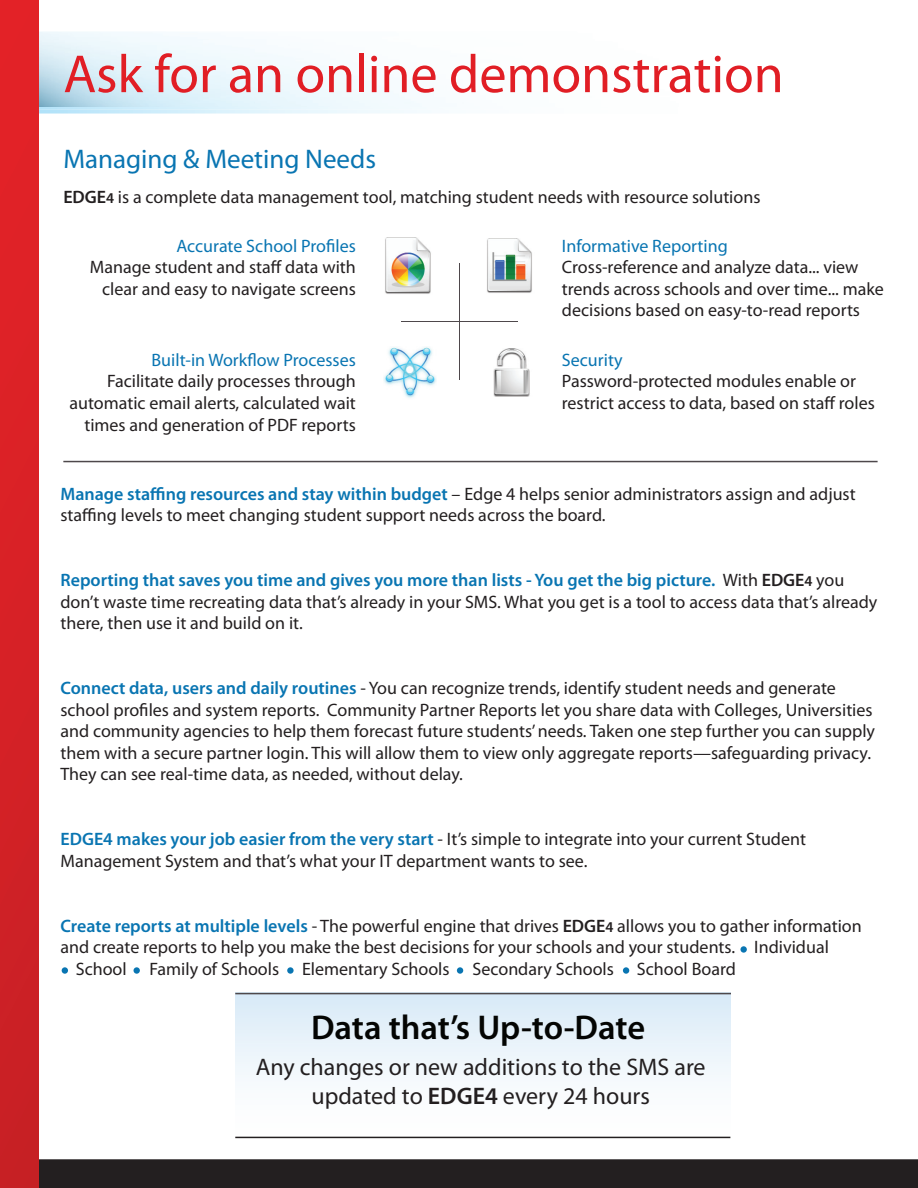
<style>
.page{position:relative;width:918px;height:1188px;background:#fff}
.page>*{position:absolute;margin:0;border:0;box-sizing:border-box;transform-origin:0 0}
.t1{font:54px "Myriad Pro";color:#e11e25}
.t2{font:600 34.5px "Myriad Pro";color:#040503}
.t3{font:27px "Myriad Pro";color:#0975b2}
.t4{font:24px/28.8px "Myriad Pro";color:#231f20;text-align:center}
.t5{font:18px/21.6px "Myriad Pro";color:#231f20}
.t6{font:18px "Myriad Pro";color:#0975b2}
.s1{font-weight:600}
.s2{font-weight:600;font-size:15px}
.s3{font-weight:600;color:#0975b2}
</style>
<div class="page">
<div style="left:39px;top:1159px;width:879px;height:29px;background:#231f20"></div>
<div style="left:0;top:0;width:39px;height:1188px;background:linear-gradient(to bottom,#e62227,#c72025)"></div>
<img style="left:385px;top:238px;width:46px;height:56px">
<img style="left:383px;top:347px;width:53px;height:51px">
<img style="left:487px;top:238px;width:45px;height:55px">
<img style="left:493px;top:349px;width:37px;height:48px">
<hr style="left:460px;top:263px;width:1px;height:116px;background:#4e484b">
<hr style="left:402px;top:321px;width:116px;height:1px;background:#4e484b">
<hr style="left:63px;top:461px;width:815px;height:1px;background:#4e484b">
<svg style="left:740px;top:946px;width:7px;height:7px"></svg>
<div style="left:623px;top:967px;width:6px;height:7px;background:#0975b2;border-radius:50%"></div>
<div style="left:457px;top:967px;width:6px;height:7px;background:#0975b2;border-radius:50%"></div>
<svg style="left:287px;top:967px;width:7px;height:7px"></svg>
<div style="left:134px;top:967px;width:6px;height:7px;background:#0975b2;border-radius:50%"></div>
<div style="left:62px;top:967px;width:6px;height:7px;background:#0975b2;border-radius:50%"></div>
<hr style="left:235px;top:993px;width:496px;height:1px;background:#4e484b">
<hr style="left:235px;top:1137px;width:495px;height:1px;background:#231f20">
<h1 class="t1" style="left:63px;top:41px;width:722px">Ask for an online demonstration</h1>
<h3 class="t3" style="left:63px;top:143px;width:314px">Managing &amp; Meeting Needs</h3>
<p class="t5" style="left:63px;top:186px;width:699px"><span class="s1">EDGE</span><span class="s2">4</span> is a complete data management tool, matching student needs with resource solutions</p>
<p class="t6" style="left:176px;top:234px;width:181px">Accurate School Profiles</p>
<p class="t5" style="left:90px;top:256px;width:268px;text-align:right">Manage student and staff data with clear and easy to navigate screens</p>
<p class="t6" style="left:562px;top:234px;width:167px">Informative Reporting</p>
<p class="t5" style="left:562px;top:256px;width:324px">Cross-reference and analyze data... view trends across schools and over time... make decisions based on easy-to-read reports</p>
<p class="t6" style="left:562px;top:349px;width:62px">Security</p>
<p class="t5" style="left:562px;top:370px;width:314px">Password-protected modules enable or restrict access to data, based on staff roles</p>
<p class="t6" style="left:152px;top:349px;width:206px">Built-in Workflow Processes</p>
<p class="t5" style="left:70px;top:370px;width:288px;text-align:right">Facilitate daily processes through automatic email alerts, calculated wait times and generation of PDF reports</p>
<p class="t5" style="left:60px;top:482px;width:797px"><span class="s3">Manage staffing resources and stay within budget</span> – Edge 4 helps senior administrators assign and adjust staffing levels to meet changing student support needs across the board.</p>
<p class="t5" style="left:60px;top:569px;width:818px"><span class="s3">Reporting that saves you time and gives you more than lists - You get the big picture.</span> With <span class="s1">EDGE</span><span class="s2">4</span> you don’t waste time recreating data that’s already in your SMS. What you get is a tool to access data that’s already there, then use it and build on it.</p>
<p class="t5" style="left:60px;top:677px;width:816px"><span class="s3">Connect data, users and daily routines</span> - You can recognize trends, identify student needs and generate school profiles and system reports. Community Partner Reports let you share data with Colleges, Universities and community agencies to help them forecast future students’ needs. Taken one step further you can supply them with a secure partner login. This will allow them to view only aggregate reports—safeguarding privacy.<br>They can see real-time data, as needed, without delay.</p>
<p class="t5" style="left:60px;top:828px;width:747px"><span class="s3">EDGE4 makes your job easier from the very start</span> - It’s simple to integrate into your current Student<br>Management System and that’s what your IT department wants to see.</p>
<p class="t5" style="left:60px;top:914px;width:803px"><span class="s3">Create reports at multiple levels</span> - The powerful engine that drives <span class="s1">EDGE</span><span class="s2">4</span> allows you to gather information</p>
<p class="t5" style="left:60px;top:936px;width:770px">and create reports to help you make the best decisions for your schools and your students. Individual</p>
<p class="t5" style="left:76px;top:958px;width:53px">School</p>
<p class="t5" style="left:150px;top:958px;width:131px">Family of Schools</p>
<p class="t5" style="left:302px;top:958px;width:149px">Elementary Schools</p>
<p class="t5" style="left:472px;top:958px;width:143px">Secondary Schools</p>
<p class="t5" style="left:637px;top:958px;width:101px">School Board</p>
<h2 class="t2" style="left:311px;top:1005px;width:336px">Data that’s Up-to-Date</h2>
<h3 class="t4" style="left:256px;top:1052px;width:451px">Any changes or new additions to the SMS are updated to <span class="s1">EDGE4</span> every 24 hours</h3>
</div>
